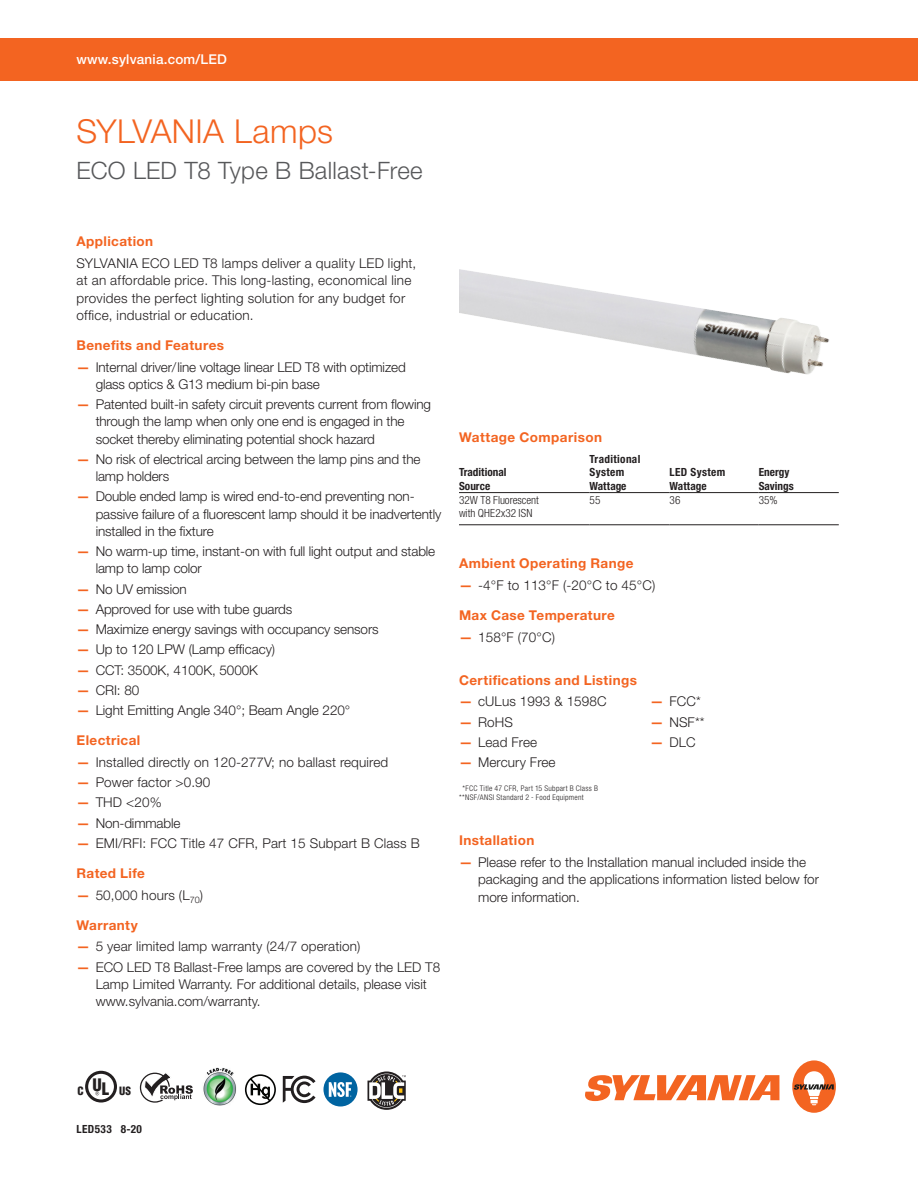
<style>
.page{position:relative;width:918px;height:1188px;background:#fff}
.page>*{position:absolute;margin:0;border:0;box-sizing:border-box;transform-origin:0 0}
.PIB_HEADLINE{font:300 33px "Helvetica Neue LT Pro";letter-spacing:.01em;color:#f36421}
.Letter_Cover_Subhead{font:300 24px "Helvetica Neue LT Pro";letter-spacing:.01em;color:#57585a}
.Letter_Copy_9{font:300 13.5px/17.2px "Helvetica Neue LT Pro";letter-spacing:-.005em;color:#231f20}
.Letter_Copy_9-2{font:300 13.5px/17.2px "Helvetica Neue LT Pro";letter-spacing:.02em;color:#231f20}
.Letter_Copy_Headline{font:700 13.5px "Helvetica Neue LT Pro";letter-spacing:.03em;color:#f36421}
.Letter_Copy_9-3{font:700 13.5px "Helvetica Neue LT Pro";letter-spacing:.03em;color:#f36421}
.Letter_Cover_URL_Ban{font:500 13.5px "Helvetica Neue LT Pro";letter-spacing:.015em;color:#fff}
.Letter_Tablehead_9_o{font:700 13.5px "Helvetica Neue LT Pro";letter-spacing:.035em;color:#f36421}
.Letter_Tablehead_7_5{font:700 condensed 11.25px/13.5px "Helvetica Neue LT Pro";letter-spacing:.03em;color:#231f20}
.Letter_Tables_7_5_Ba{font:300 condensed 11.25px/13.5px "Helvetica Neue LT Pro";color:#231f20}
.Letter_Tablehead_7_5-2{font:700 condensed 11.25px/13.5px "Helvetica Neue LT Pro";letter-spacing:.005em;color:#231f20}
.CODE{font:700 condensed 11.25px "Helvetica Neue LT Pro";letter-spacing:.04em;color:#231f20}
.t1{font:900 condensed 11.25px "Helvetica";color:#231f20}
.Letter_Footnote_5_2{font:300 condensed 7.8px/9px "Helvetica Neue LT Pro";letter-spacing:.035em;color:#231f20}
.s1{font-weight:700;color:#f36421}
.s2{font-size:16.8px}
</style>
<div class="page">
<img style="left:203px;top:1067px;width:33px;height:39px">
<div style="left:0;top:38px;width:918px;height:43px;background:#f36421"></div>
<svg style="left:140px;top:1072px;width:53px;height:31px"></svg>
<svg style="left:585px;top:1075px;width:194px;height:26px"></svg>
<div style="left:792px;top:1060px;width:44px;height:53px;background:#f36421;border-radius:50%"></div>
<svg style="left:793px;top:1071px;width:41px;height:34px"></svg>
<div style="left:85px;top:1071px;width:32px;height:32px;border:3px solid #231f20;border-radius:50%"></div>
<svg style="left:95px;top:1092px;width:4px;height:3px"></svg>
<div style="left:323px;top:1072px;width:35px;height:35px;background:#0064a1;border-radius:50%"></div>
<svg style="left:329px;top:1082px;width:23px;height:15px"></svg>
<svg style="left:283px;top:1076px;width:33px;height:27px"></svg>
<div style="left:245px;top:1074px;width:31px;height:31px;border:2px solid #040503;border-radius:50%"></div>
<svg style="left:248px;top:1076px;width:24px;height:27px"></svg>
<img style="left:459px;top:269px;width:370px;height:106px">
<hr style="left:459px;top:492px;width:131px;height:1px;background:#231f20">
<hr style="left:590px;top:492px;width:80px;height:1px;background:#231f20">
<hr style="left:670px;top:492px;width:89px;height:1px;background:#231f20">
<hr style="left:759px;top:492px;width:80px;height:1px;background:#231f20">
<hr style="left:459px;top:525px;width:131px;height:1px;background:#231f20">
<hr style="left:590px;top:525px;width:80px;height:1px;background:#231f20">
<hr style="left:670px;top:525px;width:89px;height:1px;background:#231f20">
<hr style="left:759px;top:525px;width:80px;height:1px;background:#231f20">
<svg style="left:368px;top:1071px;width:38px;height:39px"></svg>
<p class="Letter_Cover_URL_Ban" style="left:77px;top:51px;width:152px">www.sylvania.com/LED</p>
<p class="PIB_HEADLINE" style="left:77px;top:111px;width:258px">SYLVANIA Lamps</p>
<p class="Letter_Cover_Subhead" style="left:77px;top:156px;width:348px">ECO LED T8 Type B Ballast-Free</p>
<p class="Letter_Copy_9-3" style="left:77px;top:233px;width:78px">Application</p>
<p class="Letter_Copy_9-2" style="left:77px;top:254px;width:341px">SYLVANIA ECO LED T8 lamps deliver a quality LED light, at an affordable price. This long-lasting, economical line provides the perfect lighting solution for any budget for office, industrial or education.</p>
<p class="Letter_Copy_9-3" style="left:77px;top:337px;width:149px">Benefits and Features</p>
<p class="Letter_Copy_9" style="left:96px;top:358px;width:312px;text-indent:-19px"><span class="s1">—</span> Internal driver/line voltage linear LED T8 with optimized glass optics &amp; G13 medium bi-pin base</p>
<p class="Letter_Copy_9" style="left:96px;top:395px;width:337px;text-indent:-19px"><span class="s1">—</span> Patented built-in safety circuit prevents current from flowing through the lamp when only one end is engaged in the socket thereby eliminating potential shock hazard</p>
<p class="Letter_Copy_9" style="left:96px;top:450px;width:326px;text-indent:-19px"><span class="s1">—</span> No risk of electrical arcing between the lamp pins and the lamp holders</p>
<p class="Letter_Copy_9" style="left:96px;top:488px;width:347px;text-indent:-19px"><span class="s1">—</span> Double ended lamp is wired end-to-end preventing non&shy;passive failure of a fluorescent lamp should it be inadvertently installed in the fixture</p>
<p class="Letter_Copy_9" style="left:96px;top:542px;width:341px;text-indent:-19px"><span class="s1">—</span> No warm-up time, instant-on with full light output and stable lamp to lamp color</p>
<p class="Letter_Copy_9" style="left:77px;top:580px;width:112px"><span class="s1">—</span> No UV emission</p>
<p class="Letter_Copy_9" style="left:77px;top:600px;width:217px"><span class="s1">—</span> Approved for use with tube guards</p>
<p class="Letter_Copy_9" style="left:77px;top:620px;width:304px"><span class="s1">—</span> Maximize energy savings with occupancy sensors</p>
<p class="Letter_Copy_9" style="left:77px;top:641px;width:200px"><span class="s1">—</span> Up to 120 LPW (Lamp efficacy)</p>
<p class="Letter_Copy_9" style="left:77px;top:661px;width:183px"><span class="s1">—</span> CCT: 3500K, 4100K, 5000K</p>
<p class="Letter_Copy_9" style="left:77px;top:681px;width:64px"><span class="s1">—</span> CRI: 80</p>
<p class="Letter_Copy_9" style="left:77px;top:701px;width:275px"><span class="s1">—</span> Light Emitting Angle 340°; Beam Angle 220°</p>
<p class="Letter_Copy_Headline" style="left:77px;top:732px;width:65px">Electrical</p>
<p class="Letter_Copy_9" style="left:77px;top:753px;width:313px"><span class="s1">—</span> Installed directly on 120-277V; no ballast required</p>
<p class="Letter_Copy_9" style="left:77px;top:773px;width:135px"><span class="s1">—</span> Power factor &gt;0.90</p>
<p class="Letter_Copy_9" style="left:77px;top:794px;width:87px"><span class="s1">—</span> THD &lt;20%</p>
<p class="Letter_Copy_9" style="left:77px;top:814px;width:105px"><span class="s1">—</span> Non-dimmable</p>
<p class="Letter_Copy_9" style="left:77px;top:834px;width:345px"><span class="s1">—</span> EMI/RFI: FCC Title 47 CFR, Part 15 Subpart B Class B</p>
<p class="Letter_Copy_Headline" style="left:77px;top:865px;width:70px">Rated Life</p>
<p class="Letter_Copy_9" style="left:77px;top:886px;width:128px"><span class="s1">—</span> 50,000 hours (L<sub>70</sub>)</p>
<p class="Letter_Copy_Headline" style="left:77px;top:916px;width:63px">Warranty</p>
<p class="Letter_Copy_9" style="left:77px;top:938px;width:285px"><span class="s1">—</span> 5 year limited lamp warranty (24/7 operation)</p>
<p class="Letter_Copy_9" style="left:96px;top:958px;width:346px;text-indent:-19px"><span class="s1">—</span> ECO LED T8 Ballast-Free lamps are covered by the LED T8<br>Lamp Limited Warranty. For additional details, please visit www.sylvania.com/warranty.</p>
<p class="Letter_Tablehead_9_o" style="left:459px;top:428px;width:145px">Wattage Comparison</p>
<p class="Letter_Tablehead_7_5-2" style="left:459px;top:465px;width:49px">Traditional<br>Source</p>
<p class="Letter_Tablehead_7_5" style="left:590px;top:452px;width:52px">Traditional<br>System<br>Wattage</p>
<p class="Letter_Tablehead_7_5" style="left:670px;top:465px;width:57px">LED System<br>Wattage</p>
<p class="Letter_Tablehead_7_5-2" style="left:759px;top:465px;width:37px">Energy<br>Savings</p>
<p class="Letter_Tables_7_5_Ba" style="left:459px;top:493px;width:81px">32W T8 Fluorescent with QHE2x32 ISN</p>
<p class="Letter_Tables_7_5_Ba" style="left:590px;top:493px;width:12px">55</p>
<p class="Letter_Tables_7_5_Ba" style="left:670px;top:493px;width:12px">36</p>
<p class="Letter_Tables_7_5_Ba" style="left:759px;top:493px;width:20px">35%</p>
<p class="Letter_Copy_Headline" style="left:459px;top:555px;width:176px">Ambient Operating Range</p>
<p class="Letter_Copy_9" style="left:459px;top:576px;width:198px"><span class="s1">—</span> -4°F to 113°F (-20°C to 45°C)</p>
<p class="Letter_Copy_Headline" style="left:459px;top:607px;width:157px">Max Case Temperature</p>
<p class="Letter_Copy_9" style="left:459px;top:628px;width:97px"><span class="s1">—</span> 158°F (70°C)</p>
<p class="Letter_Copy_Headline" style="left:459px;top:672px;width:179px">Certifications and Listings</p>
<p class="Letter_Copy_9" style="left:459px;top:693px;width:149px"><span class="s1">—</span> cULus 1993 &amp; 1598C</p>
<p class="Letter_Copy_9" style="left:459px;top:713px;width:56px"><span class="s1">—</span> RoHS</p>
<p class="Letter_Copy_9" style="left:459px;top:733px;width:80px"><span class="s1">—</span> Lead Free</p>
<p class="Letter_Copy_9" style="left:459px;top:753px;width:98px"><span class="s1">—</span> Mercury Free</p>
<p class="Letter_Footnote_5_2" style="left:459px;top:784px;width:140px;text-indent:4px">*FCC Title 47 CFR, Part 15 Subpart B Class B **NSF/ANSI Standard 2 - Food Equipment</p>
<p class="Letter_Copy_9" style="left:650px;top:693px;width:52px"><span class="s1">—</span> FCC*</p>
<p class="Letter_Copy_9" style="left:650px;top:713px;width:56px"><span class="s1">—</span> NSF**</p>
<p class="Letter_Copy_9" style="left:650px;top:733px;width:47px"><span class="s1">—</span> DLC</p>
<p class="Letter_Copy_Headline" style="left:459px;top:832px;width:77px">Installation</p>
<p class="Letter_Copy_9" style="left:478px;top:853px;width:342px;text-indent:-19px"><span class="s1">—</span> Please refer to the Installation manual included inside the packaging and the applications information listed below for more information.</p>
<p class="t1" style="left:77px;top:1084px;width:55px">C <sup>U</sup><span class="s2">L</span> US</p>
<p class="CODE" style="left:76px;top:1123px;width:67px">LED533 8-20</p>
</div>
